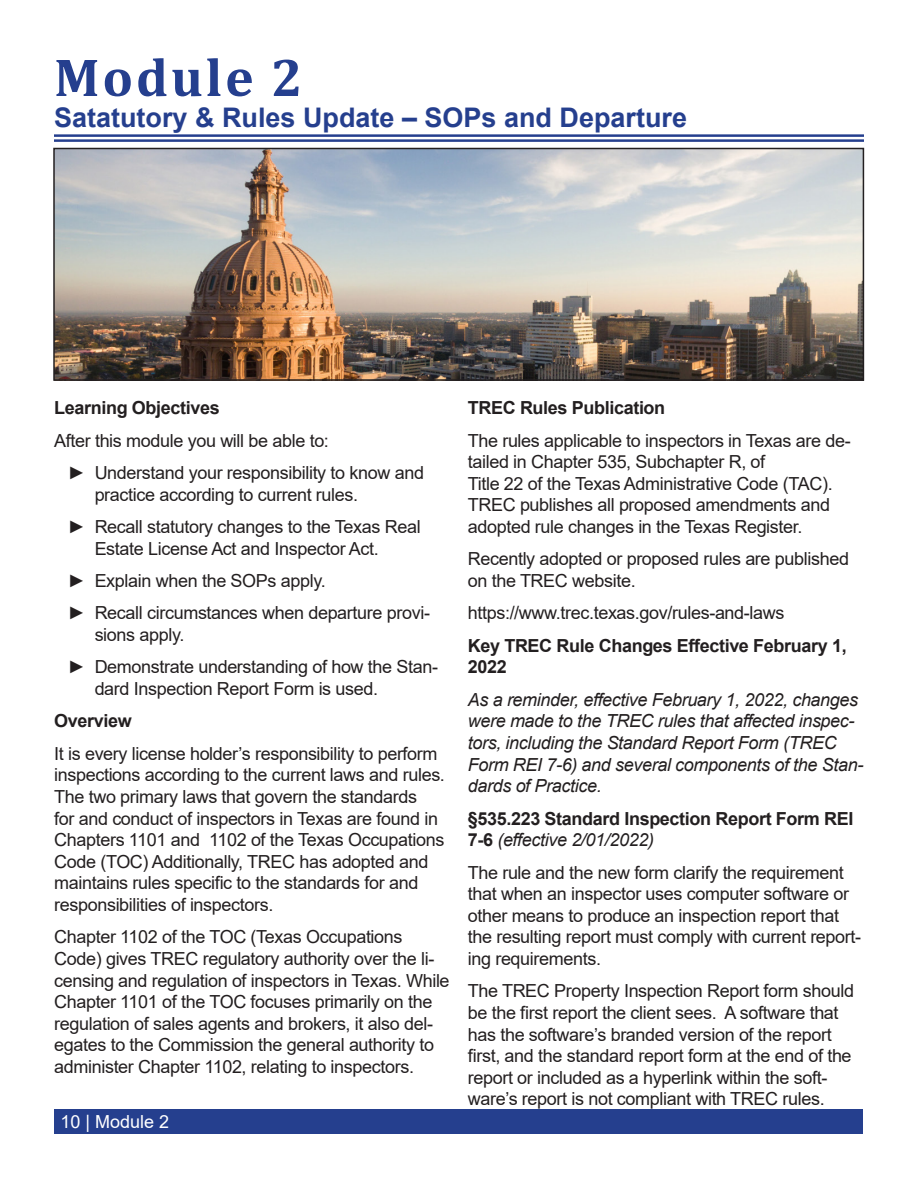
<style>
.page{position:relative;width:918px;height:1188px;background:#fff}
.page>*{position:absolute;margin:0;border:0;box-sizing:border-box;transform-origin:0 0}
.t1{font:700 54px "Cambria";letter-spacing:.05em;color:#253f8e}
.t2{font:700 27px "Arial";color:#253f8e}
.t3{font:18px/21.6px "Arial";letter-spacing:-.02em;color:#231f20}
.t4{font:italic 18px/21.6px "Arial";letter-spacing:-.02em;color:#231f20}
.t5{font:700 18px/21.6px "Arial";letter-spacing:-.02em;color:#231f20}
.t6{font:18px "Arial";color:#fff}
.s1{font-weight:400;font-style:italic}
</style>
<div class="page">
<div style="left:55px;top:1110px;width:808px;height:24px;background:#253f8e"></div>
<hr style="left:54px;top:134px;width:810px;height:3px;background:#253f8e">
<hr style="left:54px;top:139px;width:810px;height:3px;background:#253f8e">
<img style="left:56px;top:151px;width:805px;height:227px">
<div style="left:53px;top:148px;width:811px;height:233px;border:2px solid #231f20"></div>
<p class="t1" style="left:54px;top:39px;width:250px">Module 2</p>
<p class="t2" style="left:54px;top:98px;width:635px">Satatutory &amp; Rules Update – SOPs and Departure</p>
<p class="t5" style="left:54px;top:397px;width:167px">Learning Objectives</p>
<p class="t3" style="left:54px;top:429px;width:276px">After this module you will be able to:</p>
<p class="t3" style="left:95px;top:462px;width:331px;text-indent:-27px">► Understand your responsibility to know and practice according to current rules.</p>
<p class="t3" style="left:95px;top:516px;width:328px;text-indent:-27px">► Recall statutory changes to the Texas Real<br>Estate License Act and Inspector Act.</p>
<p class="t3" style="left:68px;top:570px;width:260px">► Explain when the SOPs apply.</p>
<p class="t3" style="left:95px;top:602px;width:337px;text-indent:-27px">► Recall circumstances when departure provi&shy;sions apply.</p>
<p class="t3" style="left:95px;top:656px;width:345px;text-indent:-27px">► Demonstrate understanding of how the Stan&shy;dard Inspection Report Form is used.</p>
<p class="t5" style="left:54px;top:710px;width:79px">Overview</p>
<p class="t3" style="left:54px;top:743px;width:392px">It is every license holder’s responsibility to perform inspections according to the current laws and rules.<br>The two primary laws that govern the standards<br>for and conduct of inspectors in Texas are found in Chapters 1101 and 1102 of the Texas Occupations Code (TOC) Additionally, TREC has adopted and maintains rules specific to the standards for and responsibilities of inspectors.</p>
<p class="t3" style="left:54px;top:926px;width:397px">Chapter 1102 of the TOC (Texas Occupations Code) gives TREC regulatory authority over the li&shy;censing and regulation of inspectors in Texas. While Chapter 1101 of the TOC focuses primarily on the regulation of sales agents and brokers, it also del&shy;egates to the Commission the general authority to administer Chapter 1102, relating to inspectors.</p>
<p class="t6" style="left:60px;top:1110px;width:110px">10 | Module 2</p>
<p class="t5" style="left:468px;top:397px;width:199px">TREC Rules Publication</p>
<p class="t3" style="left:468px;top:429px;width:384px">The rules applicable to inspectors in Texas are de&shy;tailed in Chapter 535, Subchapter R, of<br>Title 22 of the Texas Administrative Code (TAC).<br>TREC publishes all proposed amendments and adopted rule changes in the Texas Register.</p>
<p class="t3" style="left:468px;top:548px;width:383px">Recently adopted or proposed rules are published on the TREC website.</p>
<p class="t3" style="left:468px;top:602px;width:318px">https://www.trec.texas.gov/rules-and-laws</p>
<p class="t5" style="left:468px;top:635px;width:380px">Key TREC Rule Changes Effective February 1,<br>2022</p>
<p class="t4" style="left:468px;top:689px;width:397px">As a reminder, effective February 1, 2022, changes were made to the TREC rules that affected inspec&shy;tors, including the Standard Report Form (TREC Form REI 7-6) and several components of the Stan&shy;dards of Practice.</p>
<p class="t5" style="left:468px;top:808px;width:387px">§535.223 Standard Inspection Report Form REI<br>7-6 <span class="s1">(effective 2/01/2022)</span></p>
<p class="t3" style="left:468px;top:861px;width:395px">The rule and the new form clarify the requirement that when an inspector uses computer software or other means to produce an inspection report that the resulting report must comply with current report&shy;ing requirements.</p>
<p class="t3" style="left:468px;top:980px;width:388px">The TREC Property Inspection Report form should be the first report the client sees. A software that has the software’s branded version of the report first, and the standard report form at the end of the report or included as a hyperlink within the soft&shy;ware’s report is not compliant with TREC rules.</p>
</div>
